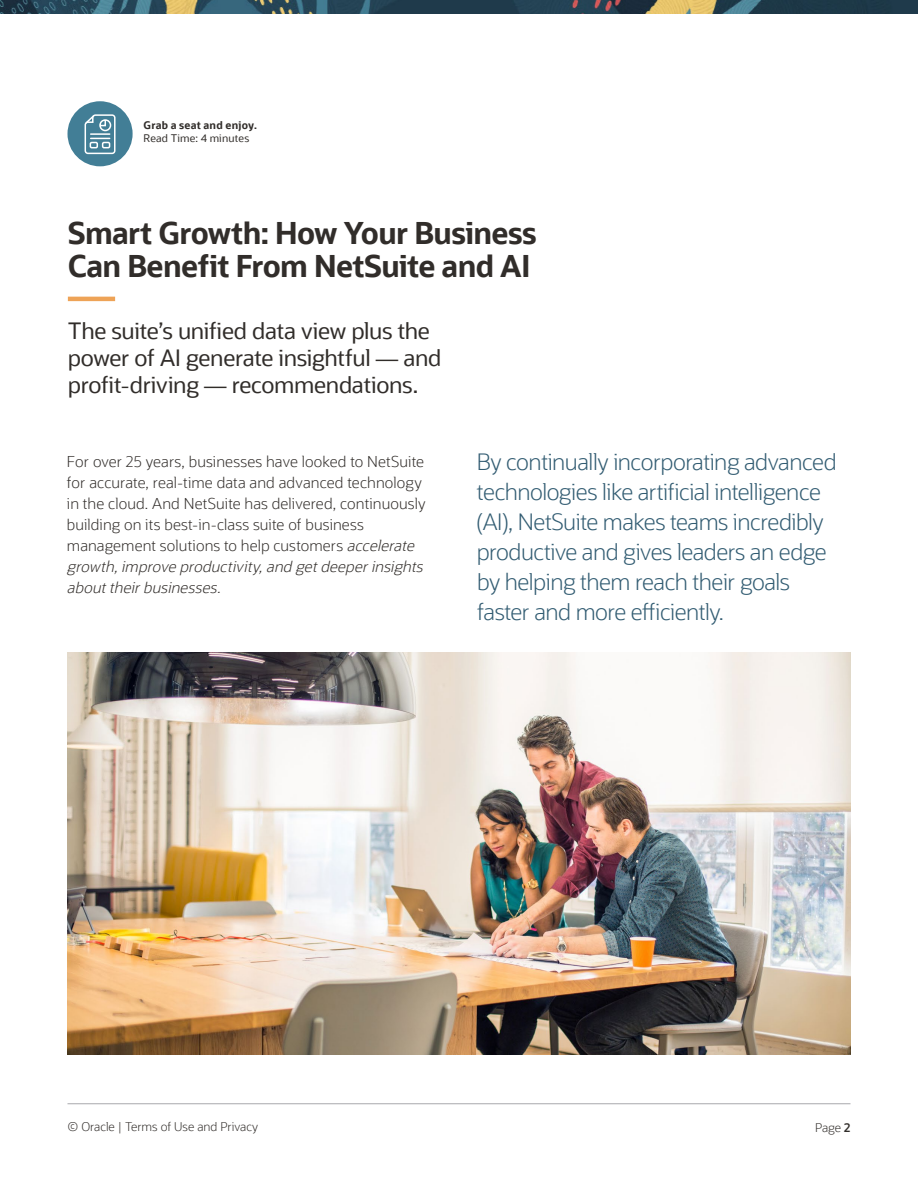
<style>
.page{position:relative;width:918px;height:1188px;background:#fff}
.page>*{position:absolute;margin:0;border:0;box-sizing:border-box;transform-origin:0 0}
.H1_2020{font:700 30px/33px "Oracle Sans";letter-spacing:-.02em;color:#312d2a}
.PullQuote2020{font:300 22.5px/30px "Oracle Sans";letter-spacing:-.02em;color:#325c72}
.H1-b{font:22.5px "Oracle Sans";letter-spacing:-.015em;color:#312d2a}
.Main_Body_2016{font:300 15px/21px "Oracle Sans";letter-spacing:.005em;color:#312d2a}
.t1{font:300 12px "Oracle Sans";color:#312d2a}
.read-time{font:700 10.5px "Oracle Sans";letter-spacing:.02em;color:#312d2a}
.read-time-2{font:10.5px "Oracle Sans";letter-spacing:.015em;color:#312d2a}
.s1{font-style:italic}
.s2{font-weight:600}
</style>
<div class="page">
<div style="left:67px;top:101px;width:66px;height:65px;background:#427e96;border-radius:50%"></div>
<svg style="left:84px;top:114px;width:32px;height:41px"></svg>
<img style="left:1px;top:0;width:916px;height:13px">
<hr style="left:68px;top:297px;width:47px;height:4px;background:#eea357">
<img style="left:68px;top:653px;width:782px;height:401px">
<hr style="left:68px;top:1104px;width:782px;height:1px;background:#a8a9ad">
<p class="read-time" style="left:144px;top:119px;width:115px">Grab a seat and enjoy.</p>
<p class="read-time-2" style="left:144px;top:132px;width:107px">Read Time: 4 minutes</p>
<p class="H1_2020" style="left:68px;top:216px;width:470px">Smart Growth: How Your Business<br>Can Benefit From NetSuite and AI</p>
<p class="H1-b" style="left:68px;top:317px;width:363px">The suite’s unified data view plus the</p>
<p class="H1-b" style="left:68px;top:344px;width:375px">power of AI generate insightful — and</p>
<p class="H1-b" style="left:68px;top:371px;width:352px">profit-driving — recommendations.</p>
<p class="Main_Body_2016" style="left:67px;top:452px;width:361px">For over 25 years, businesses have looked to NetSuite for accurate, real-time data and advanced technology in the cloud. And NetSuite has delivered, continuously building on its best-in-class suite of business management solutions to help customers <span class="s1">accelerate growth,improve productivity,and getdeeperinsights abouttheirbusinesses.</span></p>
<p class="PullQuote2020" style="left:477px;top:448px;width:362px">By continually incorporating advanced technologies like artificial intelligence (AI), NetSuite makes teams incredibly productive and gives leaders an edge by helping them reach their goals faster and more efficiently.</p>
<p class="t1" style="left:68px;top:1120px;width:192px">© Oracle | Terms of Use and Privacy</p>
<p class="t1" style="left:815px;top:1121px;width:37px">Page <span class="s2">2</span></p>
</div>
